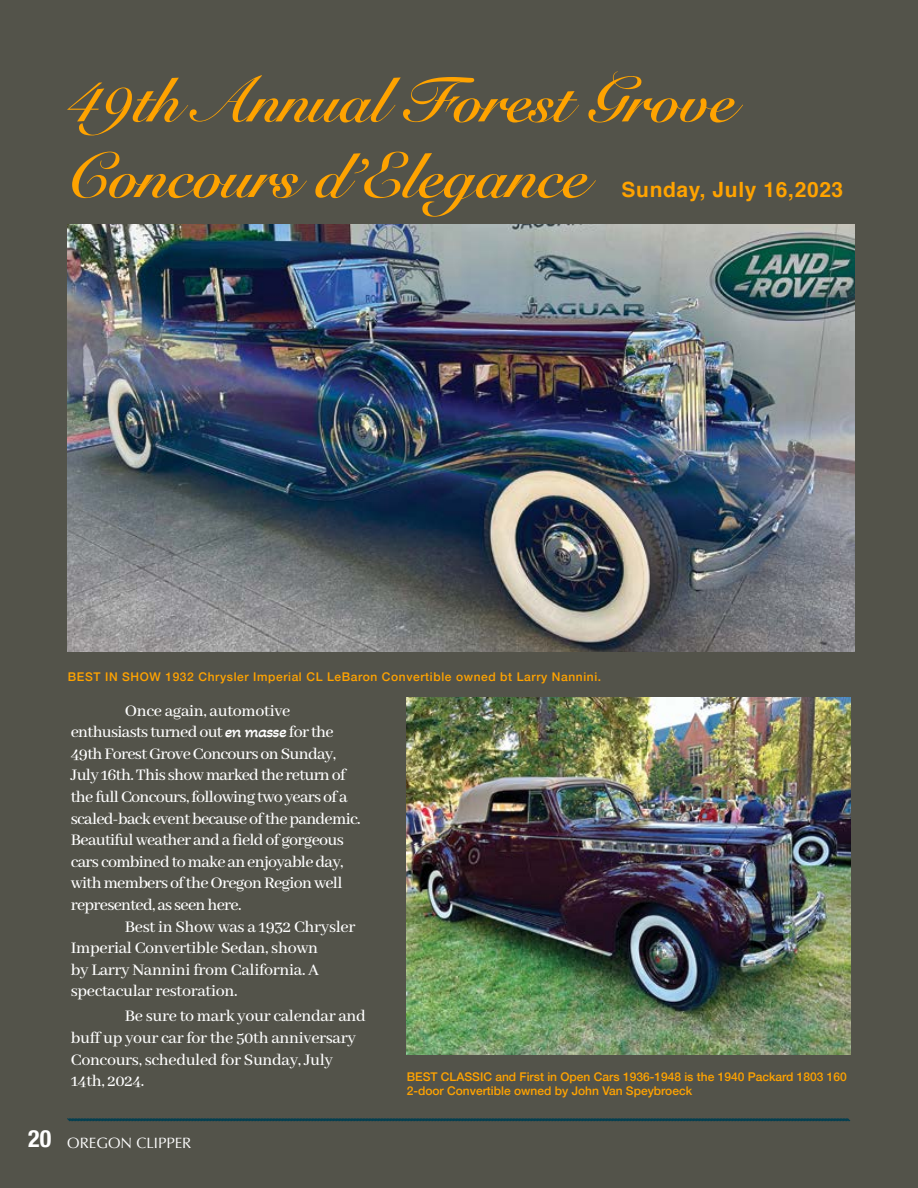
<style>
.page{position:relative;width:918px;height:1188px;background:#fff}
.page>*{position:absolute;margin:0;border:0;box-sizing:border-box;transform-origin:0 0}
.t1{font:700 63px/75.6px "Snell Roundhand";letter-spacing:-.01em;color:#ffa300}
.t2{font:500 18px/21.6px "Abhaya Libre";letter-spacing:-.04em;color:#fff}
.t3{font:500 18px/21.6px "Abhaya Libre";letter-spacing:-.02em;color:#fff}
.t4{font:15px "Optima";color:#fff}
.t5{font:500 12px/14.4px "Helvetica Neue";color:#ffa300}
.t6{font:500 12px "Helvetica Neue";letter-spacing:.05em;color:#ffa300}
.s1{font-family:"Helvetica";font-size:21px}
.s2{font-family:"Akaya Kanadaka";font-weight:400}
.s3{font-family:"Helvetica Neue";font-weight:700;font-stretch:condensed;font-size:24px}
</style>
<div class="page">
<div style="left:0;top:0;width:914px;height:1188px;background:#53534a"></div>
<div style="left:905px;top:0;width:13px;height:1188px;background:#53534a"></div>
<svg style="left:67px;top:1118px;width:784px;height:4px"></svg>
<img style="left:68px;top:225px;width:787px;height:426px">
<img style="left:407px;top:698px;width:443px;height:356px">
<h1 class="t1" style="left:68px;top:61px;width:777px">49th Annual Forest Grove<br>Concours d’Elegance <span class="s1">Sunday, July 16,2023</span></h1>
<p class="t6" style="left:68px;top:667px;width:535px">BEST IN SHOW 1932 Chrysler Imperial CL LeBaron Convertible owned bt Larry Nannini.</p>
<p class="t2" style="left:71px;top:700px;width:291px;text-indent:54px">Once again, automotive enthusiasts turned out <span class="s2">en masse</span> for the 49th Forest Grove Concours on Sunday, July 16th. This show marked the return of the full Concours, following two years of a scaled-back event because of the pandemic.<br>Beautiful weather and a field of gorgeous cars combined to make an enjoyable day, with members of the Oregon Region well represented, as seen here.</p>
<p class="t3" style="left:71px;top:916px;width:286px;text-indent:54px">Best in Show was a 1932 Chrysler<br>Imperial Convertible Sedan, shown<br>by Larry Nannini from California. A spectacular restoration.</p>
<p class="t3" style="left:71px;top:1006px;width:297px;text-indent:54px">Be sure to mark your calendar and buff up your car for the 50th anniversary<br>Concours, scheduled for Sunday, July<br>14th, 2024.</p>
<p class="t4" style="left:28px;top:1134px;width:165px"><span class="s3">20</span> OREGON CLIPPER</p>
<p class="t5" style="left:407px;top:1068px;width:442px">BEST CLASSIC and First in Open Cars 1936-1948 is the 1940 Packard 1803 160<br>2-door Convertible owned by John Van Speybroeck</p>
</div>
